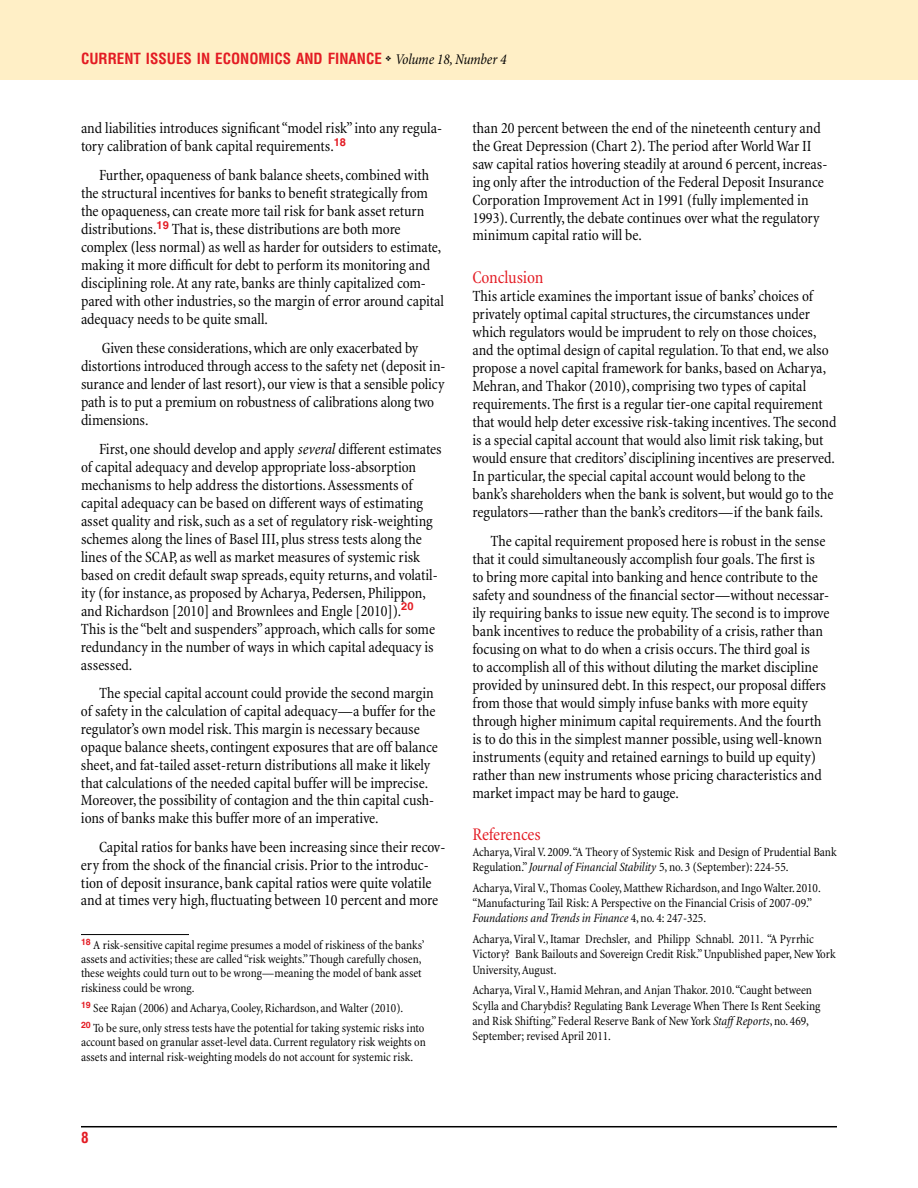
<style>
.page{position:relative;width:918px;height:1188px;background:#fff}
.page>*{position:absolute;margin:0;border:0;box-sizing:border-box;transform-origin:0 0}
.t1{font:condensed 18px "Minion";letter-spacing:-.005em;color:#e31b23}
.t2{font:condensed 15.75px/18px "Minion";letter-spacing:-.005em;color:#000}
.t3{font:700 condensed 15px "Helvetica";color:#e31b23}
.t4{font:condensed 12.75px/15.3px "Minion";letter-spacing:-.005em;color:#000}
.t5{font:condensed 12.6px/14.2px "Minion";letter-spacing:-.005em;color:#000}
.s1{font-family:"Minion";font-weight:400;font-style:italic;color:#000}
.s2{font-style:italic}
</style>
<div class="page">
<div style="left:0;top:0;width:918px;height:80px;background:#ffefc6"></div>
<hr style="left:81px;top:1126px;width:756px;height:1px;background:#000">
<hr style="left:81px;top:934px;width:108px;height:1px;background:#000">
<p class="t3" style="left:81px;top:50px;width:427px">CURRENT ISSUES IN ECONOMICS AND FINANCE <sup>❖</sup> <span class="s1">Volume 18, Number 4</span></p>
<p class="t2" style="left:81px;top:120px;width:363px">and liabilities introduces significant “model risk” into any regula&shy;tory calibration of bank capital requirements.<sup>18</sup></p>
<p class="t2" style="left:81px;top:167px;width:365px;text-indent:18px">Further, opaqueness of bank balance sheets, combined with the structural incentives for banks to benefit strategically from the opaqueness, can create more tail risk for bank asset return distributions.<sup>19</sup> That is, these distributions are both more complex (less normal) as well as harder for outsiders to estimate, making it more difficult for debt to perform its monitoring and disciplining role. At any rate, banks are thinly capitalized com&shy;pared with other industries, so the margin of error around capital adequacy needs to be quite small.</p>
<p class="t2" style="left:81px;top:339px;width:366px;text-indent:21px">Given these considerations, which are only exacerbated by distortions introduced through access to the safety net (deposit in&shy;surance and lender of last resort), our view is that a sensible policy path is to put a premium on robustness of calibrations along two dimensions.</p>
<p class="t2" style="left:81px;top:440px;width:362px;text-indent:18px">First, one should develop and apply <span class="s2">several</span> different estimates of capital adequacy and develop appropriate loss-absorption mechanisms to help address the distortions. Assessments of capital adequacy can be based on different ways of estimating asset quality and risk, such as a set of regulatory risk-weighting schemes along the lines of Basel III, plus stress tests along the lines of the SCAP, as well as market measures of systemic risk based on credit default swap spreads, equity returns, and volatil&shy;ity (for instance, as proposed by Acharya, Pedersen, Philippon, and Richardson [2010] and Brownlees and Engle [2010]).<sup>20<br></sup>This is the “belt and suspenders” approach, which calls for some redundancy in the number of ways in which capital adequacy is assessed.</p>
<p class="t2" style="left:81px;top:685px;width:358px;text-indent:18px">The special capital account could provide the second margin of safety in the calculation of capital adequacy—a buffer for the regulator’s own model risk. This margin is necessary because opaque balance sheets, contingent exposures that are off balance sheet, and fat-tailed asset-return distributions all make it likely that calculations of the needed capital buffer will be imprecise.<br>Moreover, the possibility of contagion and the thin capital cush&shy;ions of banks make this buffer more of an imperative.</p>
<p class="t2" style="left:81px;top:838px;width:366px;text-indent:18px">Capital ratios for banks have been increasing since their recov&shy;ery from the shock of the financial crisis. Prior to the introduc&shy;tion of deposit insurance, bank capital ratios were quite volatile and at times very high, fluctuating between 10 percent and more</p>
<p class="t5" style="left:81px;top:938px;width:345px"><sup>18</sup> A risk-sensitive capital regime presumes a model of riskiness of the banks’ assets and activities; these are called “risk weights.” Though carefully chosen, these weights could turn out to be wrong—meaning the model of bank asset riskiness could be wrong.</p>
<p class="t5" style="left:81px;top:998px;width:345px;line-height:20.2px"><sup>19</sup> See Rajan (2006) and Acharya, Cooley, Richardson, and Walter (2010).<br><sup>20</sup> To be sure, only stress tests have the potential for taking systemic risks into</p>
<p class="t5" style="left:81px;top:1036px;width:346px">account based on granular asset-level data. Current regulatory risk weights on assets and internal risk-weighting models do not account for systemic risk.</p>
<p class="t3" style="left:81px;top:1128px;width:9px">8</p>
<p class="t2" style="left:472px;top:120px;width:356px">than 20 percent between the end of the nineteenth century and the Great Depression (Chart 2). The period after World War II saw capital ratios hovering steadily at around 6 percent, increas&shy;ing only after the introduction of the Federal Deposit Insurance Corporation Improvement Act in 1991 (fully implemented in 1993). Currently, the debate continues over what the regulatory minimum capital ratio will be.</p>
<p class="t1" style="left:472px;top:268px;width:72px">Conclusion</p>
<p class="t2" style="left:472px;top:287px;width:365px">This article examines the important issue of banks’ choices of privately optimal capital structures, the circumstances under which regulators would be imprudent to rely on those choices, and the optimal design of capital regulation. To that end, we also propose a novel capital framework for banks, based on Acharya, Mehran, and Thakor (2010), comprising two types of capital requirements. The first is a regular tier-one capital requirement that would help deter excessive risk-taking incentives. The second is a special capital account that would also limit risk taking, but would ensure that creditors’ disciplining incentives are preserved.<br>In particular, the special capital account would belong to the bank’s shareholders when the bank is solvent, but would go to the regulators—rather than the bank’s creditors—if the bank fails.</p>
<p class="t2" style="left:472px;top:532px;width:358px;text-indent:18px">The capital requirement proposed here is robust in the sense that it could simultaneously accomplish four goals. The first is to bring more capital into banking and hence contribute to the safety and soundness of the financial sector—without necessar&shy;ily requiring banks to issue new equity. The second is to improve bank incentives to reduce the probability of a crisis, rather than focusing on what to do when a crisis occurs. The third goal is<br>to accomplish all of this without diluting the market discipline provided by uninsured debt. In this respect, our proposal differs from those that would simply infuse banks with more equity through higher minimum capital requirements. And the fourth is to do this in the simplest manner possible, using well-known instruments (equity and retained earnings to build up equity) rather than new instruments whose pricing characteristics and market impact may be hard to gauge.</p>
<p class="t1" style="left:472px;top:825px;width:70px">References</p>
<p class="t4" style="left:472px;top:844px;width:366px">Acharya, Viral V. 2009. “A Theory of Systemic Risk and Design of Prudential Bank<br>Regulation.” <span class="s2">Journal of Financial Stability</span> 5, no. 3 (September): 224-55.</p>
<p class="t4" style="left:472px;top:880px;width:350px">Acharya, Viral V., Thomas Cooley, Matthew Richardson, and Ingo Walter. 2010. “Manufacturing Tail Risk: A Perspective on the Financial Crisis of 2007-09.”<br><span class="s2">Foundations and Trends in Finance</span> 4, no. 4: 247-325.</p>
<p class="t4" style="left:472px;top:932px;width:365px">Acharya, Viral V., Itamar Drechsler, and Philipp Schnabl. 2011. “A Pyrrhic<br>Victory? Bank Bailouts and Sovereign Credit Risk.” Unpublished paper, New York<br>University, August.</p>
<p class="t4" style="left:472px;top:983px;width:349px">Acharya, Viral V., Hamid Mehran, and Anjan Thakor. 2010. “Caught between Scylla and Charybdis? Regulating Bank Leverage When There Is Rent Seeking and Risk Shifting.” Federal Reserve Bank of New York <span class="s2">Staff Reports</span>, no. 469, September; revised April 2011.</p>
</div>
